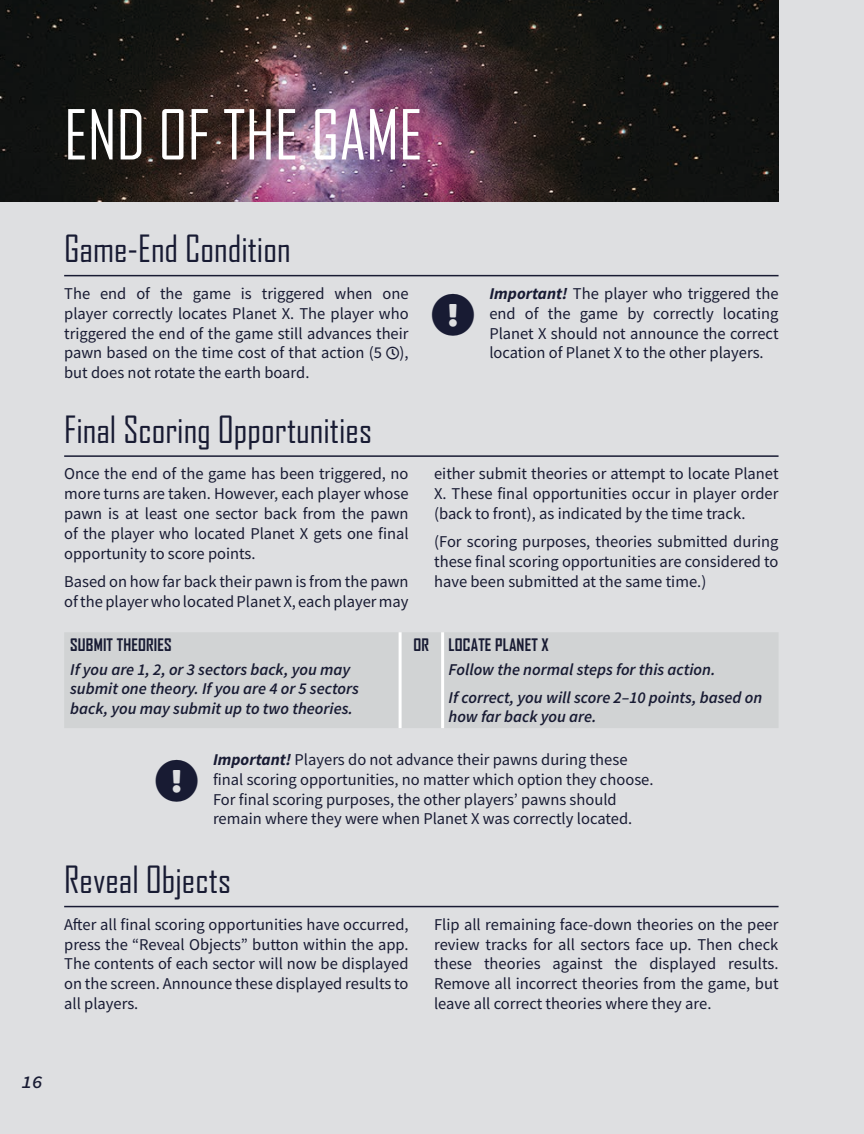
<style>
.page{position:relative;width:864px;height:1134px;background:#dedfe1}
.page>*{position:absolute;margin:0;border:0;box-sizing:border-box;transform-origin:0 0}
.t1{font:66px "Agency FB";color:#fff}
.t2{font:36px "Agency FB";color:#181b33}
.t3{font:italic 600 18px "Source Code Pro";color:#181b33}
.t4{font:16.5px/19.8px "Source Sans Pro";color:#181b33;text-align:justify}
.t5{font:italic 600 16.5px/19.5px "Source Sans Pro";color:#181b33}
.t6{font:700 16.5px "Agency FB";letter-spacing:.01em;color:#181b33}
.s1{font-weight:700;font-style:italic}
</style>
<div class="page">
<hr style="left:64px;top:275px;width:715px;height:1px;background:#181b33">
<hr style="left:64px;top:455px;width:715px;height:2px;background:#181b33">
<hr style="left:64px;top:906px;width:715px;height:1px;background:#181b33">
<div style="left:64px;top:632px;width:715px;height:96px;background:#d1d3d4"></div>
<hr style="left:399px;top:632px;width:3px;height:96px;background:#fff">
<hr style="left:441px;top:632px;width:3px;height:96px;background:#fff">
<img style="left:0;top:0;width:779px;height:201px">
<svg style="left:386px;top:347px;width:13px;height:13px"></svg>
<div style="left:432px;top:294px;width:42px;height:41px;background:#dedfe1"></div>
<div style="left:156px;top:759px;width:42px;height:42px;background:#dedfe1"></div>
<h1 class="t1" style="left:64px;top:96px;width:360px">END OF THE GAME</h1>
<h2 class="t2" style="left:64px;top:228px;width:228px">Game-End Condition</h2>
<p class="t4" style="left:64px;top:283px;width:346px">The end of the game is triggered when one player correctly locates Planet X. The player who triggered the end of the game still advances their pawn based on the time cost of that action (5 ), but does not rotate the earth board.</p>
<p class="t4" style="left:489px;top:283px;width:291px"><span class="s1">Important!</span> The player who triggered the end of the game by correctly locating Planet X should not announce the correct location of Planet X to the other players.</p>
<h2 class="t2" style="left:64px;top:408px;width:309px">Final Scoring Opportunities</h2>
<p class="t4" style="left:64px;top:464px;width:346px">Once the end of the game has been triggered, no more turns are taken. However, each player whose pawn is at least one sector back from the pawn of the player who located Planet X gets one final opportunity to score points.</p>
<p class="t4" style="left:64px;top:571px;width:346px">Based on how far back their pawn is from the pawn of the player who located Planet X, each player may</p>
<p class="t4" style="left:434px;top:464px;width:346px">either submit theories or attempt to locate Planet X. These final opportunities occur in player order (back to front), as indicated by the time track.</p>
<p class="t4" style="left:434px;top:532px;width:346px">(For scoring purposes, theories submitted during these final scoring opportunities are considered to have been submitted at the same time.)</p>
<p class="t6" style="left:414px;top:634px;width:137px">OR LOCATE PLANET X</p>
<p class="t5" style="left:449px;top:655px;width:315px;line-height:28px">Follow the normal steps for this action.<br>If correct, you will score 2–10 points, based on</p>
<p class="t5" style="left:449px;top:707px;width:149px">how far back you are.</p>
<p class="t4" style="left:213px;top:749px;width:442px;text-align:left"><span class="s1">Important!</span> Players do not advance their pawns during these final scoring opportunities, no matter which option they choose.<br>For final scoring purposes, the other players’ pawns should remain where they were when Planet X was correctly located.</p>
<h2 class="t2" style="left:64px;top:858px;width:168px">Reveal Objects</h2>
<p class="t4" style="left:64px;top:914px;width:346px">After all final scoring opportunities have occurred, press the “Reveal Objects” button within the app.<br>The contents of each sector will now be displayed on the screen. Announce these displayed results to all players.</p>
<p class="t4" style="left:434px;top:914px;width:346px">Flip all remaining face-down theories on the peer review tracks for all sectors face up. Then check these theories against the displayed results.<br>Remove all incorrect theories from the game, but leave all correct theories where they are.</p>
<p class="t6" style="left:70px;top:634px;width:103px">SUBMIT THEORIES</p>
<p class="t5" style="left:70px;top:659px;width:290px">If you are 1, 2, or 3 sectors back, you may submit one theory. If you are 4 or 5 sectors back, you may submit up to two theories.</p>
<p class="t3" style="left:21px;top:1069px;width:23px">16</p>
</div>
